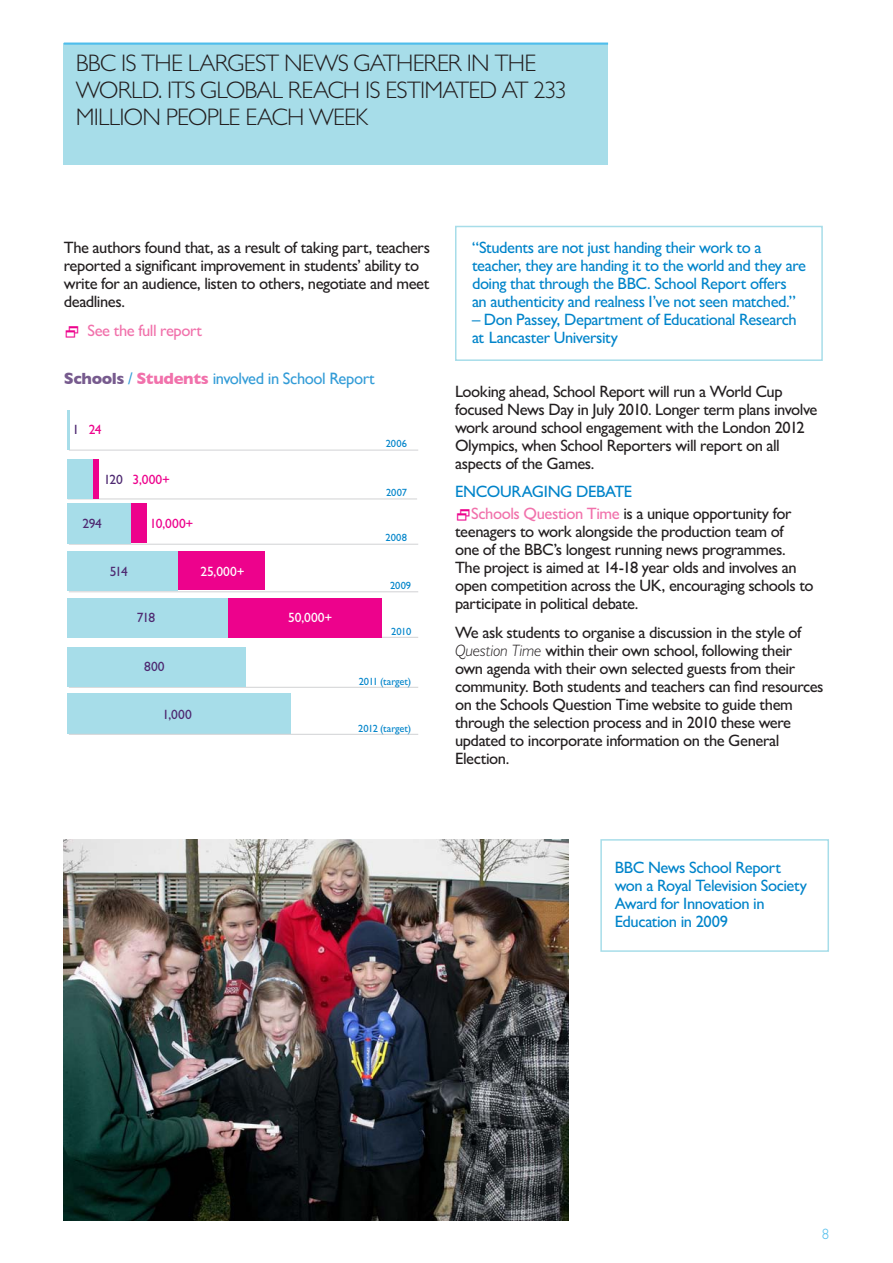
<style>
.page{position:relative;width:893px;height:1263px;background:#fff}
.page>*{position:absolute;margin:0;border:0;box-sizing:border-box;transform-origin:0 0}
.Fact_box_copy{font:300 24px/27px "Gill Sans MT Pro";letter-spacing:-.03em;color:#231f20}
.Body{font:500 16.5px/18px "Gill Sans MT Pro";letter-spacing:-.025em;color:#231f20}
.Box_Out__inbody{font:500 16.5px/18px "Gill Sans MT Pro";letter-spacing:-.025em;color:#0084ca}
.Sub_Sub_heading{font:16.5px "Gill Sans";letter-spacing:-.025em;color:#339cd7}
.Body-2{font:500 16.5px "Gill Sans MT Pro";letter-spacing:-.025em;color:#f171ab}
.t1{font:300 15px "Gill Sans MT Pro";color:#4fbdec}
.t2{font:500 13.5px "Gill Sans MT Pro";color:#ed028c}
.t3{font:500 13.5px "Gill Sans MT Pro";letter-spacing:-.025em;color:#4e2971}
.t4{font:500 13.5px "Gill Sans MT Pro";letter-spacing:.015em;color:#fff}
.t5{font:500 10.5px "Gill Sans MT Pro";letter-spacing:-.005em;color:#0084ca}
.s1{font-weight:700;color:#775b8e}
.s2{font-weight:700;color:#f171ab}
.s3{color:#4e2971}
.s4{color:#0084ca}
.s5{color:#f171ab}
.s6{font-weight:300;font-style:italic}
</style>
<div class="page">
<hr style="left:69px;top:450px;width:349px;height:1px;background:#d1d2d4">
<hr style="left:68px;top:499px;width:349px;height:1px;background:#d1d2d4">
<hr style="left:69px;top:544px;width:349px;height:1px;background:#d1d2d4">
<hr style="left:69px;top:591px;width:349px;height:1px;background:#d1d2d4">
<hr style="left:69px;top:637px;width:349px;height:1px;background:#d1d2d4">
<hr style="left:69px;top:687px;width:349px;height:1px;background:#d1d2d4">
<div style="left:68px;top:459px;width:30px;height:40px;background:#ed028c"></div>
<div style="left:68px;top:503px;width:79px;height:40px;background:#ed028c"></div>
<div style="left:68px;top:551px;width:197px;height:39px;background:#ed028c"></div>
<div style="left:68px;top:598px;width:313px;height:40px;background:#ed028c"></div>
<hr style="left:67px;top:410px;width:3px;height:40px;background:#a7dde9">
<div style="left:67px;top:459px;width:26px;height:40px;background:#a7dde9"></div>
<div style="left:67px;top:503px;width:64px;height:41px;background:#a7dde9"></div>
<div style="left:67px;top:551px;width:111px;height:40px;background:#a7dde9"></div>
<div style="left:67px;top:598px;width:160px;height:40px;background:#a7dde9"></div>
<div style="left:67px;top:647px;width:178px;height:40px;background:#a7dde9"></div>
<div style="left:67px;top:693px;width:224px;height:41px;background:#a7dde9"></div>
<hr style="left:69px;top:734px;width:349px;height:1px;background:#d1d2d4">
<div style="left:64px;top:43px;width:544px;height:121px;background:#a7dde9"></div>
<hr style="left:64px;top:43px;width:544px;height:2px;background:#4fbdec">
<div style="left:455px;top:226px;width:368px;height:135px;border:2px solid #a7dde9"></div>
<img style="left:64px;top:839px;width:504px;height:381px">
<div style="left:600px;top:839px;width:229px;height:113px;border:2px solid #a7dde9"></div>
<p class="Fact_box_copy" style="left:76px;top:49px;width:493px">BBC IS THE LARGEST NEWS GATHERER IN THE<br>WORLD. ITS GLOBAL REACH IS ESTIMATED AT 233<br>MILLION PEOPLE EACH WEEK</p>
<p class="Body" style="left:64px;top:238px;width:368px">The authors found that, as a result of taking part, teachers reported a significant improvement in students’ ability to write for an audience, listen to others, negotiate and meet deadlines.</p>
<p class="Body-2" style="left:88px;top:320px;width:116px">See the full report</p>
<h3 class="Sub_Sub_heading" style="left:64px;top:368px;width:313px"><span class="s1">Schools</span> / <span class="s2">Students</span> involved in School Report</h3>
<p class="t2" style="left:72px;top:422px;width:31px"><span class="s3">1</span> 24</p>
<p class="t2" style="left:104px;top:471px;width:68px"><span class="s3">120</span> 3,000+</p>
<p class="t3" style="left:82px;top:516px;width:21px">294</p>
<p class="t2" style="left:150px;top:516px;width:45px">10,000+</p>
<p class="t3" style="left:110px;top:563px;width:20px">514</p>
<p class="t4" style="left:200px;top:563px;width:46px">25,000+</p>
<p class="t3" style="left:137px;top:609px;width:20px">718</p>
<p class="t4" style="left:288px;top:609px;width:46px">50,000+</p>
<p class="t3" style="left:144px;top:658px;width:22px">800</p>
<p class="t3" style="left:162px;top:707px;width:31px">1,000</p>
<p class="t5" style="left:386px;top:437px;width:23px">2006</p>
<p class="t5" style="left:386px;top:486px;width:22px">2007</p>
<p class="t5" style="left:386px;top:531px;width:23px">2008</p>
<p class="t5" style="left:390px;top:579px;width:23px">2009</p>
<p class="t5" style="left:391px;top:626px;width:21px">2010</p>
<p class="t5" style="left:359px;top:675px;width:54px">2011 (target)</p>
<p class="t5" style="left:358px;top:722px;width:54px">2012 (target)</p>
<p class="Box_Out__inbody" style="left:472px;top:238px;width:336px">“Students are not just handing their work to a teacher, they are handing it to the world and they are doing that through the BBC. School Report offers<br>an authenticity and realness I’ve not seen matched.”</p>
<p class="Box_Out__inbody" style="left:472px;top:310px;width:326px">– Don Passey, Department of Educational Research at Lancaster University</p>
<p class="Body" style="left:455px;top:382px;width:364px">Looking ahead, School Report will run a World Cup focused News Day in July 2010. Longer term plans involve work around school engagement with the London 2012<br>Olympics, when School Reporters will report on all aspects of the Games.</p>
<p class="Body" style="left:471px;top:481px;width:322px;line-height:21.9px;text-indent:-16px"><span class="s4">ENCOURAGING DEBATE<br></span><span class="s5">Schools Question Time</span> is a unique opportunity for</p>
<p class="Body" style="left:455px;top:523px;width:360px">teenagers to work alongside the production team of<br>one of the BBC’s longest running news programmes.<br>The project is aimed at 14-18 year olds and involves an open competition across the UK, encouraging schools to participate in political debate.</p>
<p class="Body" style="left:455px;top:623px;width:370px">We ask students to organise a discussion in the style of <span class="s6">Question Time</span> within their own school, following their own agenda with their own selected guests from their community. Both students and teachers can find resources on the Schools Question Time website to guide them through the selection process and in 2010 these were updated to incorporate information on the General Election.</p>
<p class="Box_Out__inbody" style="left:615px;top:858px;width:194px">BBC News School Report won a Royal Television Society<br>Award for Innovation in<br>Education in 2009</p>
<p class="t1" style="left:822px;top:1225px;width:9px">8</p>
</div>
